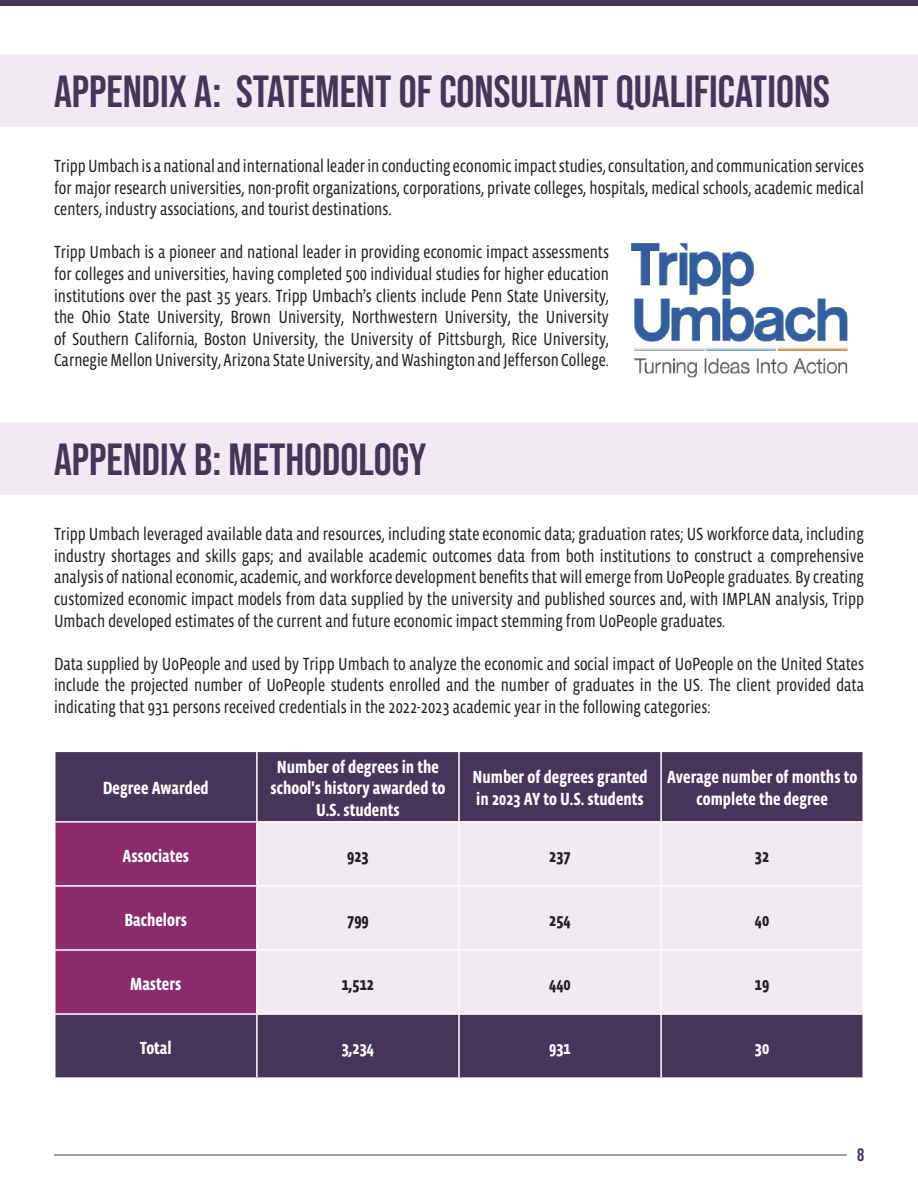
<style>
.page{position:relative;width:918px;height:1188px;background:#fff}
.page>*{position:absolute;margin:0;border:0;box-sizing:border-box;transform-origin:0 0}
.t1{font:700 45px "Bebas Neue Pro";color:#473459}
.t2{font:18px/21.6px "Vista Sans Nar OTCE";color:#231f20;text-align:justify}
.t3{font:700 18px/21.6px "Vista Sans Nar OTCE";color:#fff;text-align:center}
.t4{font:700 18px "Vista Sans Nar OTCE";color:#231f20}
.t5{font:700 18px "Bebas Neue Pro";color:#473459}
</style>
<div class="page">
<div style="left:0;top:0;width:918px;height:6px;background:#473459"></div>
<hr style="left:54px;top:1155px;width:793px;height:1px;background:#473459">
<div style="left:0;top:54px;width:918px;height:72px;background:#f2eaf3"></div>
<div style="left:0;top:422px;width:918px;height:73px;background:#f2eaf3"></div>
<div style="left:56px;top:752px;width:806px;height:69px;background:#473459"></div>
<div style="left:662px;top:823px;width:200px;height:190px;background:#f2eaf3"></div>
<svg style="left:56px;top:823px;width:604px;height:190px;background:#cfaac5"></svg>
<div style="left:56px;top:1015px;width:806px;height:62px;background:#473459"></div>
<hr style="left:256px;top:752px;width:2px;height:69px;background:#fff">
<hr style="left:458px;top:752px;width:2px;height:69px;background:#fff">
<hr style="left:660px;top:752px;width:2px;height:69px;background:#fff">
<hr style="left:54px;top:885px;width:203px;height:2px;background:#fff">
<hr style="left:54px;top:949px;width:203px;height:2px;background:#fff">
<hr style="left:256px;top:1015px;width:2px;height:62px;background:#fff">
<hr style="left:458px;top:1015px;width:2px;height:62px;background:#fff">
<hr style="left:660px;top:1015px;width:2px;height:62px;background:#fff">
<hr style="left:256px;top:823px;width:2px;height:62px;background:#fff">
<hr style="left:458px;top:823px;width:2px;height:62px;background:#fff">
<hr style="left:256px;top:951px;width:2px;height:62px;background:#fff">
<hr style="left:458px;top:951px;width:2px;height:62px;background:#fff">
<hr style="left:661px;top:885px;width:203px;height:2px;background:#fff">
<hr style="left:661px;top:949px;width:203px;height:2px;background:#fff">
<hr style="left:459px;top:885px;width:202px;height:2px;background:#fff">
<hr style="left:459px;top:949px;width:202px;height:2px;background:#fff">
<hr style="left:256px;top:887px;width:2px;height:62px;background:#fff">
<hr style="left:257px;top:885px;width:202px;height:2px;background:#fff">
<hr style="left:458px;top:887px;width:2px;height:62px;background:#fff">
<hr style="left:257px;top:949px;width:202px;height:2px;background:#fff">
<img style="left:631px;top:242px;width:217px;height:136px">
<h1 class="t1" style="left:54px;top:65px;width:777px">APPENDIX A: STATEMENT OF CONSULTANT QUALIFICATIONS</h1>
<p class="t2" style="left:54px;top:155px;width:812px">Tripp Umbach is a national and international leader in conducting economic impact studies, consultation, and communication services for major research universities, non-profit organizations, corporations, private colleges, hospitals, medical schools, academic medical centers, industry associations, and tourist destinations.</p>
<p class="t2" style="left:54px;top:241px;width:557px">Tripp Umbach is a pioneer and national leader in providing economic impact assessments for colleges and universities, having completed 500 individual studies for higher education institutions over the past 35 years. Tripp Umbach’s clients include Penn State University, the Ohio State University, Brown University, Northwestern University, the University of Southern California, Boston University, the University of Pittsburgh, Rice University, Carnegie Mellon University, Arizona State University, and Washington and Jefferson College.</p>
<h1 class="t1" style="left:54px;top:433px;width:374px">APPENDIX B: METHODOLOGY</h1>
<p class="t2" style="left:54px;top:523px;width:812px">Tripp Umbach leveraged available data and resources, including state economic data; graduation rates; US workforce data, including industry shortages and skills gaps; and available academic outcomes data from both institutions to construct a comprehensive analysis of national economic, academic, and workforce development benefits that will emerge from UoPeople graduates. By creating customized economic impact models from data supplied by the university and published sources and, with IMPLAN analysis, Tripp Umbach developed estimates of the current and future economic impact stemming from UoPeople graduates.</p>
<p class="t2" style="left:54px;top:653px;width:812px">Data supplied by UoPeople and used by Tripp Umbach to analyze the economic and social impact of UoPeople on the United States include the projected number of UoPeople students enrolled and the number of graduates in the US. The client provided data indicating that 931 persons received credentials in the 2022-2023 academic year in the following categories:</p>
<p class="t3" style="left:103px;top:777px;width:107px">Degree Awarded</p>
<p class="t3" style="left:271px;top:756px;width:176px">Number of degrees in the school's history awarded to<br>U.S. students</p>
<p class="t3" style="left:472px;top:766px;width:177px;text-align:left">Number of degrees granted in 2023 AY to U.S. students</p>
<p class="t3" style="left:667px;top:766px;width:192px">Average number of months to complete the degree</p>
<p class="t3" style="left:122px;top:845px;width:68px">Associates</p>
<p class="t4" style="left:347px;top:845px;width:23px">923</p>
<p class="t4" style="left:549px;top:845px;width:23px">237</p>
<p class="t4" style="left:755px;top:845px;width:16px">32</p>
<p class="t3" style="left:125px;top:909px;width:64px">Bachelors</p>
<p class="t4" style="left:347px;top:909px;width:23px">799</p>
<p class="t4" style="left:549px;top:909px;width:23px">254</p>
<p class="t4" style="left:755px;top:909px;width:16px">40</p>
<p class="t3" style="left:130px;top:973px;width:53px">Masters</p>
<p class="t4" style="left:342px;top:973px;width:34px">1,512</p>
<p class="t4" style="left:549px;top:973px;width:23px">440</p>
<p class="t4" style="left:755px;top:973px;width:16px">19</p>
<p class="t3" style="left:140px;top:1037px;width:33px">Total</p>
<p class="t3" style="left:342px;top:1037px;width:34px">3,234</p>
<p class="t3" style="left:549px;top:1037px;width:23px">931</p>
<p class="t3" style="left:755px;top:1037px;width:16px">30</p>
<p class="t5" style="left:857px;top:1145px;width:9px">8</p>
</div>
